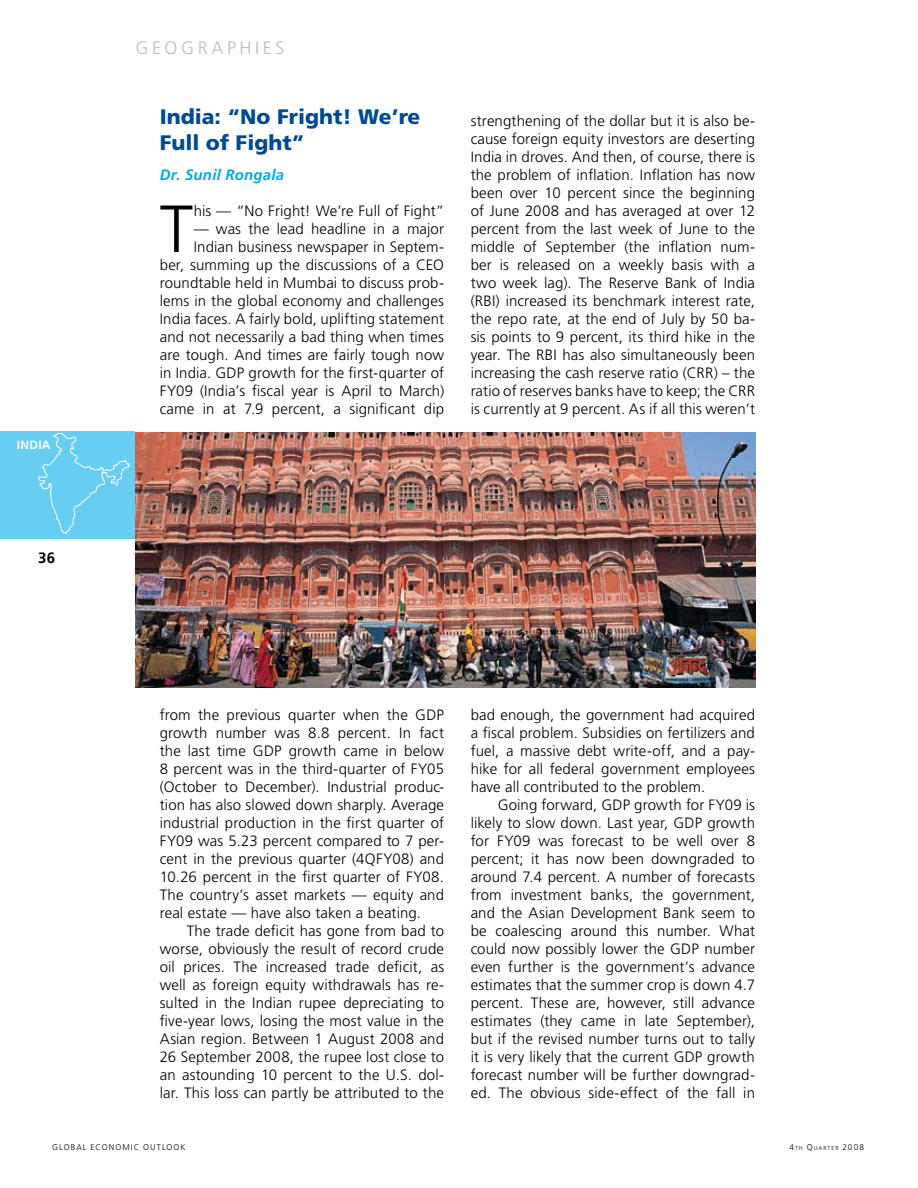
<style>
.page{position:relative;width:918px;height:1188px;background:#fff}
.page>*{position:absolute;margin:0;border:0;box-sizing:border-box;transform-origin:0 0}
.t1{font:300 66.6px "Frutiger";color:#000}
.t2{font:900 21px/25.2px "Frutiger";color:#004a94}
.t3{font:300 18px "Frutiger";letter-spacing:.2em;color:#bcbdc0}
.t4{font:300 15px/18px "Frutiger";letter-spacing:.005em;color:#000;text-align:justify}
.t5{font:italic 700 15px "Frutiger LT Std";letter-spacing:.015em;color:#00aae7}
.t6{font:700 15px "Frutiger";color:#000}
.t7{font:700 12px "Frutiger";color:#fff}
.t8{font:300 8.25px "Frutiger";letter-spacing:.13em;color:#000}
.t9{font:300 5.7px "Frutiger";letter-spacing:.175em;color:#000}
.s1{font-size:8.25px}
</style>
<div class="page">
<div style="left:0;top:431px;width:135px;height:108px;background:#67cdf2"></div>
<svg style="left:38px;top:433px;width:92px;height:100px"></svg>
<img style="left:135px;top:432px;width:620px;height:255px">
<p class="t7" style="left:17px;top:438px;width:21px">india</p>
<p class="t6" style="left:38px;top:549px;width:18px">36</p>
<p class="t3" style="left:135px;top:38px;width:138px">GEO GRAPHIES</p>
<h2 class="t2" style="left:160px;top:104px;width:262px">India: “No Fright! We’re<br>Full of Fight”</h2>
<p class="t5" style="left:160px;top:166px;width:126px">Dr. Sunil Rongala</p>
<h1 class="t1" style="left:160px;top:191px;width:34px">T</h1>
<p class="t4" style="left:194px;top:202px;width:252px">his — “No Fright! We’re Full of Fight”</p>
<p class="t4" style="left:194px;top:220px;width:252px">— was the lead headline in a major</p>
<p class="t4" style="left:194px;top:238px;width:252px">Indian business newspaper in Septem-</p>
<p class="t4" style="left:160px;top:256px;width:267px">ber, summing up the discussions of a CEO</p>
<p class="t4" style="left:160px;top:274px;width:286px">roundtable held in Mumbai to discuss prob-</p>
<p class="t4" style="left:160px;top:292px;width:286px">lems in the global economy and challenges</p>
<p class="t4" style="left:160px;top:310px;width:286px">India faces. A fairly bold, uplifting statement</p>
<p class="t4" style="left:160px;top:328px;width:286px">and not necessarily a bad thing when times</p>
<p class="t4" style="left:160px;top:346px;width:286px">are tough. And times are fairly tough now</p>
<p class="t4" style="left:160px;top:364px;width:286px">in India. GDP growth for the first-quarter of</p>
<p class="t4" style="left:160px;top:382px;width:286px">FY09 (India’s fiscal year is April to March)</p>
<p class="t4" style="left:160px;top:400px;width:286px">came in at 7.9 percent, a significant dip</p>
<p class="t4" style="left:471px;top:112px;width:286px">strengthening of the dollar but it is also be&shy;cause foreign equity investors are deserting India in droves. And then, of course, there is the problem of inflation. Inflation has now been over 10 percent since the beginning of June 2008 and has averaged at over 12 percent from the last week of June to the middle of September (the inflation num&shy;ber is released on a weekly basis with a two week lag). The Reserve Bank of India (RBI) increased its benchmark interest rate, the repo rate, at the end of July by 50 ba&shy;sis points to 9 percent, its third hike in the year. The RBI has also simultaneously been increasing the cash reserve ratio (CRR) – the ratio of reserves banks have to keep; the CRR is currently at 9 percent. As if all this weren’t</p>
<p class="t4" style="left:160px;top:706px;width:286px">from the previous quarter when the GDP growth number was 8.8 percent. In fact the last time GDP growth came in below 8 percent was in the third-quarter of FY05 (October to December). Industrial produc&shy;tion has also slowed down sharply. Average industrial production in the first quarter of FY09 was 5.23 percent compared to 7 per&shy;cent in the previous quarter (4QFY08) and 10.26 percent in the first quarter of FY08.<br>The country’s asset markets — equity and real estate — have also taken a beating.</p>
<p class="t4" style="left:160px;top:922px;width:286px;text-indent:27px">The trade deficit has gone from bad to worse, obviously the result of record crude oil prices. The increased trade deficit, as well as foreign equity withdrawals has re&shy;sulted in the Indian rupee depreciating to five-year lows, losing the most value in the Asian region. Between 1 August 2008 and 26 September 2008, the rupee lost close to an astounding 10 percent to the U.S. dol&shy;lar. This loss can partly be attributed to the</p>
<p class="t4" style="left:471px;top:706px;width:286px">bad enough, the government had acquired a fiscal problem. Subsidies on fertilizers and fuel, a massive debt write-off, and a pay&shy;hike for all federal government employees have all contributed to the problem.</p>
<p class="t4" style="left:471px;top:796px;width:286px;text-indent:27px">Going forward, GDP growth for FY09 is likely to slow down. Last year, GDP growth for FY09 was forecast to be well over 8 percent; it has now been downgraded to around 7.4 percent. A number of forecasts from investment banks, the government, and the Asian Development Bank seem to be coalescing around this number. What could now possibly lower the GDP number even further is the government’s advance estimates that the summer crop is down 4.7 percent. These are, however, still advance estimates (they came in late September), but if the revised number turns out to tally it is very likely that the current GDP growth forecast number will be further downgrad&shy;ed. The obvious side-effect of the fall in</p>
<p class="t8" style="left:52px;top:1143px;width:25px">global</p>
<p class="t8" style="left:91px;top:1143px;width:96px">economic outlook</p>
<p class="t9" style="left:790px;top:1145px;width:76px"><span class="s1">4</span>TH <span class="s1">Q</span>UARTER <span class="s1">2008</span></p>
</div>
